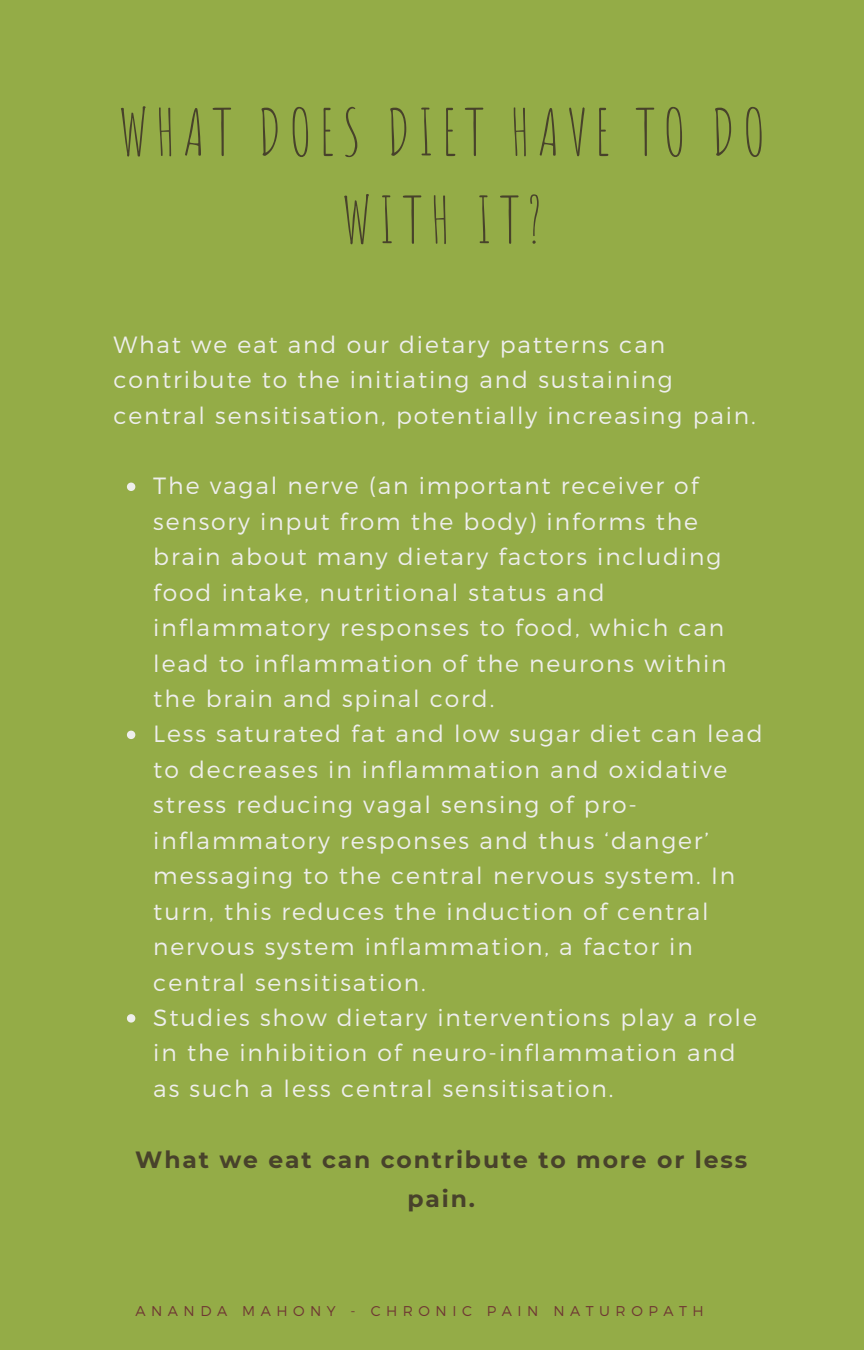
<style>
.page{position:relative;width:864px;height:1350px;background:#94ac47}
.page>*{position:absolute;margin:0;border:0;box-sizing:border-box;transform-origin:0 0}
.t1{font:63.68px/87.8px "Amatic SC";letter-spacing:.11em;color:#48422b;text-align:center}
.t2{font:300 23.4px/35.6px "Montserrat";letter-spacing:.08em;color:#eeeeec}
.t3{font:700 23.4px/38.7px "Montserrat";letter-spacing:.08em;color:#48422b;text-align:center}
.t4{font:300 14.17px "Montserrat";letter-spacing:.39em;color:#6f3733}
</style>
<div class="page">
<svg style="left:127px;top:483px;width:8px;height:8px"></svg>
<svg style="left:127px;top:731px;width:8px;height:8px"></svg>
<svg style="left:127px;top:1014px;width:8px;height:9px"></svg>
<p class="t1" style="left:119px;top:87px;width:649px">WHAT DOES DIET HAVE TO DO<br>WITH IT?</p>
<p class="t2" style="left:113px;top:325px;width:644px">What we eat and our dietary patterns can contribute to the initiating and sustaining central sensitisation, potentially increasing pain.</p>
<p class="t2" style="left:153px;top:467px;width:575px">The vagal nerve (an important receiver of sensory input from the body) informs the brain about many dietary factors including food intake, nutritional status and inflammatory responses to food, which can lead to inflammation of the neurons within the brain and spinal cord.</p>
<p class="t2" style="left:153px;top:715px;width:611px">Less saturated fat and low sugar diet can lead to decreases in inflammation and oxidative stress reducing vagal sensing of pro&shy;inflammatory responses and thus ‘danger’ messaging to the central nervous system. In turn, this reduces the induction of central nervous system inflammation, a factor in central sensitisation.</p>
<p class="t2" style="left:153px;top:999px;width:605px">Studies show dietary interventions play a role in the inhibition of neuro-inflammation and as such a less central sensitisation.</p>
<p class="t3" style="left:135px;top:1140px;width:614px">What we eat can contribute to more or less pain.</p>
<p class="t4" style="left:135px;top:1301px;width:570px">ANANDA MAHONY - CHRONIC PAIN NATUROPATH</p>
</div>
